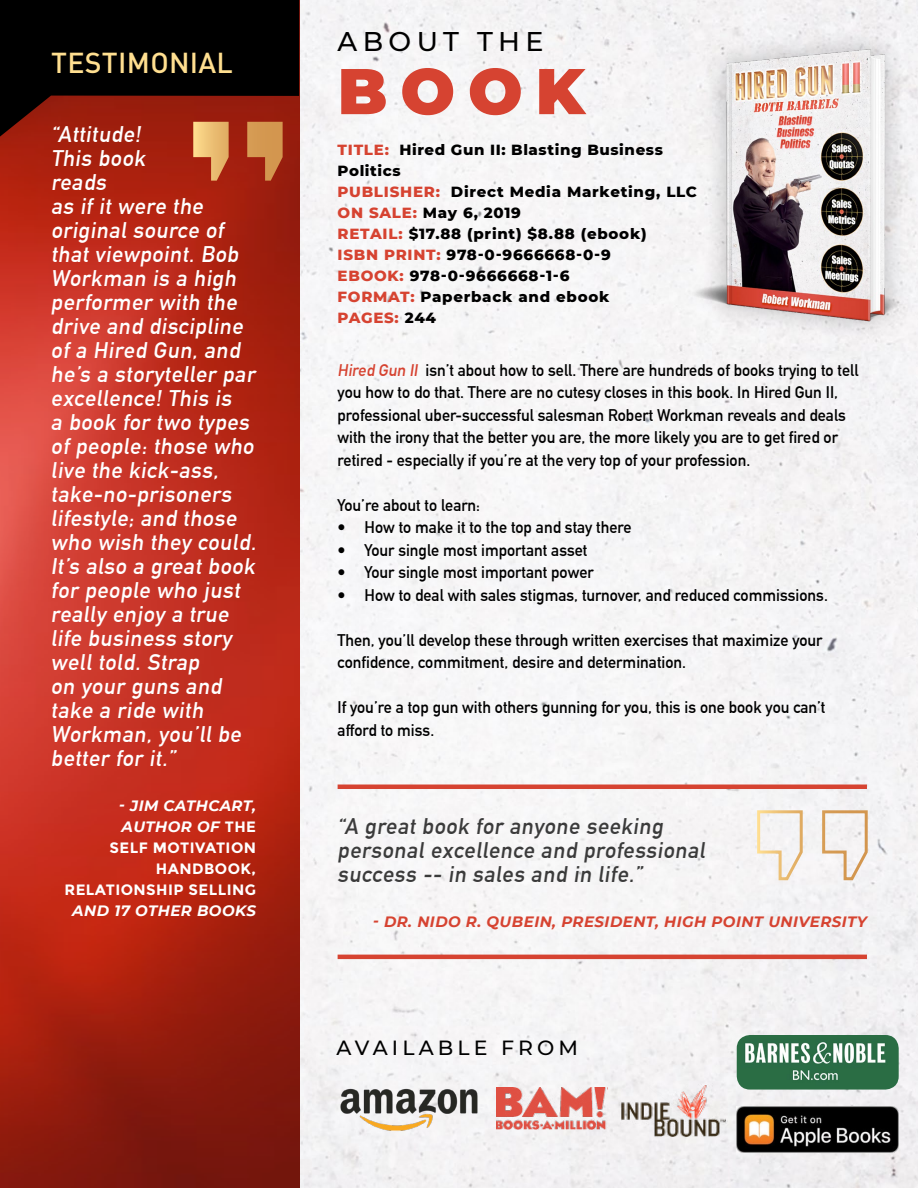
<style>
.page{position:relative;width:918px;height:1188px;background:#fff}
.page>*{position:absolute;margin:0;border:0;box-sizing:border-box;transform-origin:0 0}
.t1{font:900 64.5px "Montserrat";color:#d64331}
.t2{font:500 28.5px "DIN Pro";letter-spacing:.01em;color:#ffdf90}
.t3{font:500 27px "Montserrat";letter-spacing:.2em;color:#000}
.t4{font:700 22.2px/24px "DIN Alternate";letter-spacing:.03em;color:#fff}
.t5{font:700 22.2px/24px "DIN Alternate";color:#3b3b3b}
.t6{font:500 20.55px "Montserrat";letter-spacing:.2em;color:#000}
.t7{font:700 16.5px/22.5px "DIN Alternate";color:#000}
.t8{font:800 15px/21px "Montserrat";letter-spacing:.05em;color:#000}
.t9{font:700 15px/21px "Montserrat";letter-spacing:.03em;color:#fff;text-align:right}
.t10{font:italic 700 15px "Montserrat";letter-spacing:.03em;color:#d64331}
.t11{font:italic 700 15px "Montserrat";letter-spacing:.03em;color:#fff}
.s1{font-style:italic}
.s2{color:#d64331}
</style>
<div class="page">
<div style="left:299px;top:0;width:619px;height:1188px;background:#f5f5f6"></div>
<img style="left:0;top:181px;width:299px;height:1007px">
<img style="left:675px;top:30px;width:243px;height:312px">
<svg style="left:0;top:0;width:299px;height:181px;background:#4b150a"></svg>
<img style="left:737px;top:1035px;width:162px;height:55px">
<img style="left:316px;top:1086px;width:187px;height:58px">
<img style="left:497px;top:1087px;width:111px;height:43px">
<img style="left:620px;top:1083px;width:107px;height:54px">
<img style="left:737px;top:1107px;width:162px;height:46px">
<svg style="left:756px;top:809px;width:113px;height:73px"></svg>
<hr style="left:338px;top:785px;width:529px;height:4px;background:#d64331">
<hr style="left:338px;top:955px;width:529px;height:4px;background:#d64331">
<h2 class="t2" style="left:51px;top:43px;width:176px">TESTIMONIAL</h2>
<p class="t4" style="left:51px;top:121px;width:211px">“Attitude!<br>This book<br>reads<br>as if it were the original source of that viewpoint. Bob<br>Workman is a high performer with the drive and discipline of a Hired Gun, and he’s a storyteller par excellence! This is<br>a book for two types of people: those who live the kick-ass, take-no-prisoners lifestyle; and those who wish they could.<br>It’s also a great book for people who j ust really enjoy a true life business story well told. Strap<br>on your guns and take a ride with<br>Workman, you’ll be better for it.”</p>
<p class="t9" style="left:64px;top:795px;width:193px"><span class="s1">- JIM CATHCART,<br>AUTHOR OF</span> THE<br>SELF MOTIVATION<br>HANDBOOK,<br>RELATIONSHIP SELLING</p>
<p class="t11" style="left:72px;top:900px;width:186px">AND 17 OTHER BOOKS</p>
<h3 class="t3" style="left:338px;top:23px;width:208px">ABOUT THE</h3>
<h1 class="t1" style="left:338px;top:43px;width:249px">book</h1>
<p class="t8" style="left:338px;top:138px;width:361px"><span class="s2">title:</span> Hired Gun II: Blasting Business<br>Politics<br><span class="s2">Publisher:</span> Direct Media Marketing, LLC <span class="s2">on sale:</span> May 6, 2019<br><span class="s2">retail:</span> $17.88 (print) $8.88 (ebook)<br><span class="s2">ISBN Print:</span> 978-0-9666668-0-9<br><span class="s2">ebook:</span> 978-0-9666668-1-6<br><span class="s2">format:</span> Paperback and ebook<br><span class="s2">pages:</span> 244</p>
<p class="t7" style="left:338px;top:358px;width:522px"><span class="s2">Hired Gun II</span> isn’t about how to sell. There are hundreds of books trying to tell you how to do that. There are no cutesy closes in this book. In Hired Gun II, professional uber-successful salesman Robert Workman reveals and deals with the irony that the better you are, the more likely you are to get fired or retired - especially if you’re at the very top of your profession.</p>
<p class="t7" style="left:338px;top:493px;width:144px">You’re about to learn:</p>
<p class="t7" style="left:338px;top:515px;width:296px">• How to make it to the top and stay there</p>
<p class="t7" style="left:338px;top:538px;width:251px">• Your single most important asset</p>
<p class="t7" style="left:338px;top:560px;width:258px">• Your single most important power</p>
<p class="t7" style="left:338px;top:583px;width:492px">• How to deal with sales stigmas, turnover, and reduced commissions.</p>
<p class="t7" style="left:338px;top:628px;width:486px">Then, you’ll develop these through written exercises that maximize your confidence, commitment, desire and determination.</p>
<p class="t7" style="left:338px;top:695px;width:489px">If you’re a top gun with others gunning for you, this is one book you can’t afford to miss.</p>
<h3 class="t5" style="left:338px;top:813px;width:373px">“A great book for anyone seeking personal excellence and professional success -- in sales and in life.”</h3>
<p class="t10" style="left:373px;top:911px;width:496px">- DR. NIDO R. QUBEIN, PRESIDENT, HIGH POINT UNIVERSITY</p>
<p class="t6" style="left:337px;top:1033px;width:243px">AVAILABLE FROM</p>
</div>
